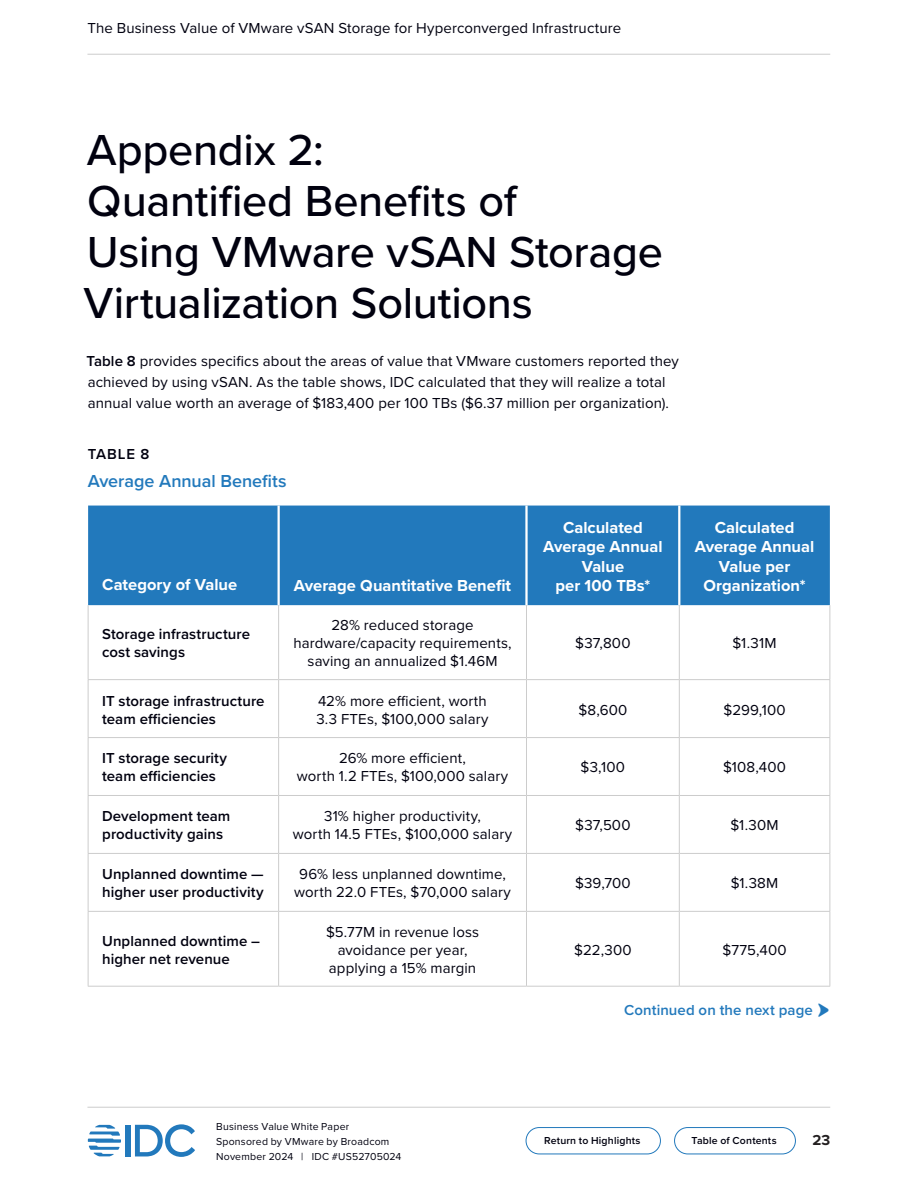
<style>
.page{position:relative;width:918px;height:1188px;background:#fff}
.page>*{position:absolute;margin:0;border:0;box-sizing:border-box;transform-origin:0 0}
.t1{font:500 45px/51px "Proxima Nova";letter-spacing:-.005em;color:#01010f}
.Table_Heading{font:600 18px "Proxima Nova";color:#2279bc}
.Table_Column_Title__centered{font:700 16.5px/19.5px "Proxima Nova";color:#fff;text-align:center}
.Table_Column_Title__left_align{font:700 16.5px "Proxima Nova";color:#fff}
.Table_Text{font:15px/18px "Proxima Nova";letter-spacing:.005em;color:#01010f;text-align:center}
.Body_Text{font:15px/21px "Proxima Nova";letter-spacing:.005em;color:#01010f}
.Table_Row_Title{font:600 15px/18px "Proxima Nova";letter-spacing:.005em;color:#01010f}
.Body_Text-2{font:600 15px "Proxima Nova";letter-spacing:.005em;color:#2279bc}
.Table_Number{font:600 15px "Proxima Nova";letter-spacing:.055em;color:#01010f}
.t2{font:700 15px "Proxima Nova";color:#231f20}
.t3{font:10.5px/15px "Proxima Nova";letter-spacing:.02em;color:#01010f}
.t4{font:600 10.5px "Proxima Nova";letter-spacing:.015em;color:#01010f}
.s1{font-weight:600}
</style>
<div class="page">
<div style="left:126px;top:1125px;width:5px;height:31px;background:#2279bc"></div>
<svg style="left:135px;top:1124px;width:60px;height:33px"></svg>
<svg style="left:88px;top:1125px;width:33px;height:31px"></svg>
<hr style="left:87px;top:54px;width:743px;height:1px;background:#ccc">
<hr style="left:87px;top:1107px;width:743px;height:1px;background:#ccc">
<div style="left:674px;top:1127px;width:122px;height:27px;border:1px solid #2279bc;border-radius:13px"></div>
<div style="left:526px;top:1127px;width:135px;height:27px;border:1px solid #2279bc;border-radius:13px"></div>
<div style="left:88px;top:506px;width:742px;height:99px;background:#2279bc"></div>
<hr style="left:525px;top:506px;width:3px;height:99px;background:#fff">
<hr style="left:678px;top:506px;width:2px;height:99px;background:#fff">
<hr style="left:278px;top:506px;width:2px;height:99px;background:#fff">
<hr style="left:88px;top:605px;width:1px;height:74px;background:#ccc">
<hr style="left:278px;top:605px;width:1px;height:74px;background:#ccc">
<hr style="left:830px;top:605px;width:1px;height:74px;background:#ccc">
<hr style="left:88px;top:679px;width:191px;height:1px;background:#ccc">
<hr style="left:88px;top:680px;width:1px;height:57px;background:#ccc">
<hr style="left:279px;top:679px;width:247px;height:1px;background:#ccc">
<hr style="left:278px;top:680px;width:1px;height:57px;background:#ccc">
<hr style="left:679px;top:679px;width:151px;height:1px;background:#ccc">
<hr style="left:830px;top:680px;width:1px;height:57px;background:#ccc">
<hr style="left:88px;top:737px;width:191px;height:1px;background:#ccc">
<hr style="left:88px;top:738px;width:1px;height:57px;background:#ccc">
<hr style="left:279px;top:737px;width:247px;height:1px;background:#ccc">
<hr style="left:278px;top:738px;width:1px;height:57px;background:#ccc">
<hr style="left:679px;top:737px;width:151px;height:1px;background:#ccc">
<hr style="left:830px;top:738px;width:1px;height:57px;background:#ccc">
<hr style="left:88px;top:795px;width:191px;height:1px;background:#ccc">
<hr style="left:88px;top:796px;width:1px;height:57px;background:#ccc">
<hr style="left:279px;top:795px;width:247px;height:1px;background:#ccc">
<hr style="left:278px;top:796px;width:1px;height:57px;background:#ccc">
<hr style="left:679px;top:795px;width:151px;height:1px;background:#ccc">
<hr style="left:830px;top:796px;width:1px;height:57px;background:#ccc">
<hr style="left:88px;top:853px;width:191px;height:1px;background:#ccc">
<hr style="left:88px;top:854px;width:1px;height:57px;background:#ccc">
<hr style="left:279px;top:853px;width:247px;height:1px;background:#ccc">
<hr style="left:278px;top:854px;width:1px;height:57px;background:#ccc">
<hr style="left:679px;top:853px;width:151px;height:1px;background:#ccc">
<hr style="left:830px;top:854px;width:1px;height:57px;background:#ccc">
<hr style="left:88px;top:911px;width:191px;height:1px;background:#ccc">
<hr style="left:88px;top:912px;width:1px;height:74px;background:#ccc">
<hr style="left:279px;top:911px;width:247px;height:1px;background:#ccc">
<hr style="left:278px;top:912px;width:1px;height:74px;background:#ccc">
<hr style="left:679px;top:911px;width:151px;height:1px;background:#ccc">
<hr style="left:830px;top:912px;width:1px;height:74px;background:#ccc">
<hr style="left:88px;top:986px;width:191px;height:1px;background:#ccc">
<hr style="left:279px;top:986px;width:247px;height:1px;background:#ccc">
<hr style="left:679px;top:986px;width:151px;height:1px;background:#ccc">
<hr style="left:526px;top:605px;width:1px;height:74px;background:#ccc">
<hr style="left:679px;top:605px;width:1px;height:74px;background:#ccc">
<hr style="left:526px;top:679px;width:153px;height:1px;background:#ccc">
<hr style="left:526px;top:680px;width:1px;height:57px;background:#ccc">
<hr style="left:679px;top:680px;width:1px;height:57px;background:#ccc">
<hr style="left:526px;top:737px;width:153px;height:1px;background:#ccc">
<hr style="left:526px;top:738px;width:1px;height:57px;background:#ccc">
<hr style="left:679px;top:738px;width:1px;height:57px;background:#ccc">
<hr style="left:526px;top:795px;width:153px;height:1px;background:#ccc">
<hr style="left:526px;top:796px;width:1px;height:57px;background:#ccc">
<hr style="left:679px;top:796px;width:1px;height:57px;background:#ccc">
<hr style="left:526px;top:853px;width:153px;height:1px;background:#ccc">
<hr style="left:526px;top:854px;width:1px;height:57px;background:#ccc">
<hr style="left:679px;top:854px;width:1px;height:57px;background:#ccc">
<hr style="left:526px;top:911px;width:153px;height:1px;background:#ccc">
<hr style="left:526px;top:912px;width:1px;height:74px;background:#ccc">
<hr style="left:679px;top:912px;width:1px;height:74px;background:#ccc">
<hr style="left:526px;top:986px;width:153px;height:1px;background:#ccc">
<p class="Body_Text" style="left:87px;top:17px;width:535px">The Business Value of VMware vSAN Storage for Hyperconverged Infrastructure</p>
<h2 class="t1" style="left:84px;top:122px;width:581px">Appendix 2:<br>Quantified Benefits of<br>Using VMware vSAN Storage<br>Virtualization Solutions</h2>
<p class="Body_Text" style="left:86px;top:349px;width:594px"><span class="s1">Table 8</span> provides specifics about the areas of value that VMware customers reported they achieved by using vSAN. As the table shows, IDC calculated that they will realize a total annual value worth an average of $183,400 per 100 TBs ($6.37 million per organization).</p>
<p class="Table_Number" style="left:88px;top:443px;width:63px">TABLE 8</p>
<p class="Table_Heading" style="left:88px;top:467px;width:200px">Average Annual Benefits</p>
<p class="Table_Column_Title__left_align" style="left:102px;top:572px;width:137px">Category of Value</p>
<p class="Table_Column_Title__centered" style="left:294px;top:576px;width:219px">Average Quantitative Benefit</p>
<p class="Table_Row_Title" style="left:102px;top:625px;width:149px">Storage infrastructure cost savings</p>
<p class="Table_Text" style="left:293px;top:615px;width:220px">28% reduced storage hardware/capacity requirements, saving an annualized $1.46M</p>
<p class="Table_Column_Title__centered" style="left:543px;top:517px;width:121px">Calculated<br>Average Annual<br>Value<br>per 100 TBs*</p>
<p class="Table_Column_Title__centered" style="left:695px;top:517px;width:121px">Calculated<br>Average Annual<br>Value per<br>Organization*</p>
<p class="Table_Text" style="left:575px;top:633px;width:57px">$37,800</p>
<p class="Table_Text" style="left:733px;top:633px;width:45px">$1.31M</p>
<p class="Table_Row_Title" style="left:102px;top:691px;width:164px">IT storage infrastructure team efficiencies</p>
<p class="Table_Text" style="left:316px;top:691px;width:174px;text-align:left">42% more efficient, worth<br>3.3 FTEs, $100,000 salary</p>
<p class="Table_Text" style="left:578px;top:700px;width:50px">$8,600</p>
<p class="Table_Text" style="left:723px;top:700px;width:64px">$299,100</p>
<p class="Table_Row_Title" style="left:102px;top:749px;width:126px">IT storage security team efficiencies</p>
<p class="Table_Text" style="left:297px;top:749px;width:213px">26% more efficient,<br>worth 1.2 FTEs, $100,000 salary</p>
<p class="Table_Text" style="left:581px;top:758px;width:46px">$3,100</p>
<p class="Table_Text" style="left:723px;top:758px;width:64px">$108,400</p>
<p class="Table_Row_Title" style="left:102px;top:807px;width:130px">Development team productivity gains</p>
<p class="Table_Text" style="left:293px;top:807px;width:221px">31% higher productivity,<br>worth 14.5 FTEs, $100,000 salary</p>
<p class="Table_Text" style="left:575px;top:816px;width:57px">$37,500</p>
<p class="Table_Text" style="left:731px;top:816px;width:50px">$1.30M</p>
<p class="Table_Row_Title" style="left:102px;top:865px;width:163px">Unplanned downtime — higher user productivity</p>
<p class="Table_Text" style="left:294px;top:865px;width:218px">96% less unplanned downtime, worth 22.0 FTEs, $70,000 salary</p>
<p class="Table_Text" style="left:575px;top:874px;width:57px">$39,700</p>
<p class="Table_Text" style="left:731px;top:874px;width:49px">$1.38M</p>
<p class="Table_Row_Title" style="left:102px;top:931px;width:160px">Unplanned downtime – higher net revenue</p>
<p class="Table_Text" style="left:326px;top:922px;width:155px">$5.77M in revenue loss avoidance per year, applying a 15% margin</p>
<p class="Table_Text" style="left:574px;top:940px;width:59px">$22,300</p>
<p class="Table_Text" style="left:722px;top:940px;width:66px">$775,400</p>
<p class="t3" style="left:216px;top:1118px;width:187px">Business Value White Paper<br>Sponsored by VMware by Broadcom<br>November 2024 | IDC #US52705024</p>
<p class="Body_Text-2" style="left:624px;top:999px;width:208px">Continued on the next page •</p>
<p class="t4" style="left:544px;top:1133px;width:98px">Return to Highlights</p>
<p class="t4" style="left:692px;top:1133px;width:87px">Table of Contents</p>
<p class="t2" style="left:812px;top:1129px;width:19px">23</p>
</div>
